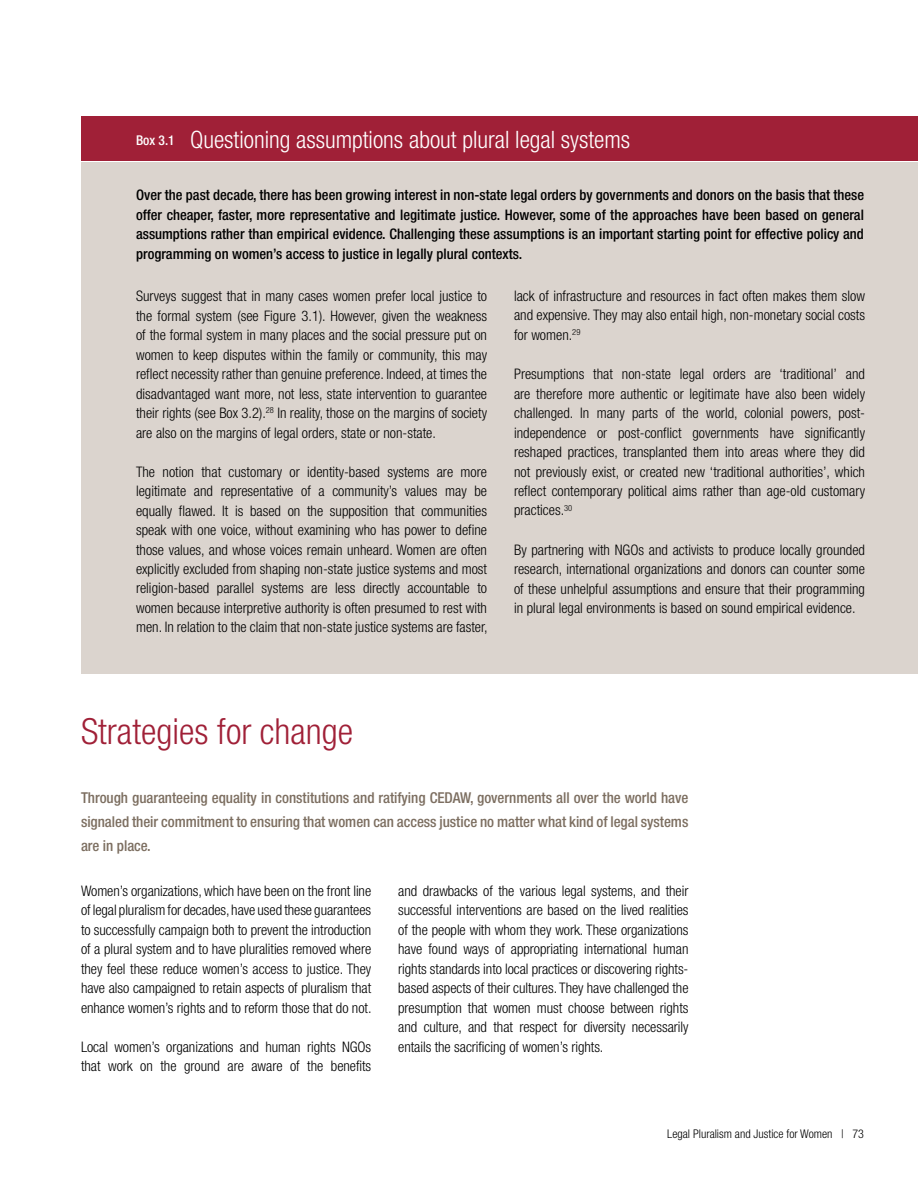
<style>
.page{position:relative;width:918px;height:1188px;background:#fff}
.page>*{position:absolute;margin:0;border:0;box-sizing:border-box;transform-origin:0 0}
.t1{font:300 condensed 36px "Helvetica Neue";color:#a02037}
.t2{font:300 condensed 24px "Helvetica Neue";color:#fff}
.t3{font:500 condensed 15px/24px "Helvetica Neue";letter-spacing:-.005em;color:#7c6e60;text-align:justify}
.t4{font:300 condensed 14.55px/19.5px "Helvetica Neue";color:#000;text-align:justify}
.t5{font:500 condensed 14.55px/19.5px "Helvetica Neue";color:#000;text-align:justify}
.t6{font:300 condensed 12px "Helvetica Neue";color:#000}
.s1{font-weight:500;font-size:13.5px}
</style>
<div class="page">
<div style="left:81px;top:162px;width:837px;height:511px;background:#dbd4ce"></div>
<div style="left:81px;top:116px;width:837px;height:44px;background:#a02037"></div>
<h2 class="t2" style="left:136px;top:125px;width:496px"><span class="s1">Box 3.1</span> Questioning assumptions about plural legal systems</h2>
<p class="t5" style="left:136px;top:185px;width:730px">Over the past decade, there has been growing interest in non-state legal orders by governments and donors on the basis that these offer cheaper, faster, more representative and legitimate justice. However, some of the approaches have been based on general assumptions rather than empirical evidence. Challenging these assumptions is an important starting point for effective policy and programming on women’s access to justice in legally plural contexts.</p>
<p class="t4" style="left:136px;top:286px;width:353px">Surveys suggest that in many cases women prefer local justice to the formal system (see Figure 3.1). However, given the weakness of the formal system in many places and the social pressure put on women to keep disputes within the family or community, this may reflect necessity rather than genuine preference. Indeed, at times the disadvantaged want more, not less, state intervention to guarantee their rights (see Box 3.2).<sup>28</sup> In reality, those on the margins of society are also on the margins of legal orders, state or non-state.</p>
<p class="t4" style="left:136px;top:462px;width:353px">The notion that customary or identity-based systems are more legitimate and representative of a community’s values may be equally flawed. It is based on the supposition that communities speak with one voice, without examining who has power to define those values, and whose voices remain unheard. Women are often explicitly excluded from shaping non-state justice systems and most religion-based parallel systems are less directly accountable to women because interpretive authority is often presumed to rest with men. In relation to the claim that non-state justice systems are faster,</p>
<p class="t4" style="left:514px;top:286px;width:353px">lack of infrastructure and resources in fact often makes them slow and expensive. They may also entail high, non-monetary social costs for women.<sup>29</sup></p>
<p class="t4" style="left:514px;top:364px;width:353px">Presumptions that non-state legal orders are ‘traditional’ and are therefore more authentic or legitimate have also been widely challenged. In many parts of the world, colonial powers, post&shy;independence or post-conflict governments have significantly reshaped practices, transplanted them into areas where they did not previously exist, or created new ‘traditional authorities’, which reflect contemporary political aims rather than age-old customary practices.<sup>30</sup></p>
<p class="t4" style="left:514px;top:540px;width:353px">By partnering with NGOs and activists to produce locally grounded research, international organizations and donors can counter some of these unhelpful assumptions and ensure that their programming in plural legal environments is based on sound empirical evidence.</p>
<h1 class="t1" style="left:81px;top:711px;width:274px">Strategies for change</h1>
<p class="t3" style="left:81px;top:785px;width:609px">Through guaranteeing equality in constitutions and ratifying CEDAW, governments all over the world have signaled their commitment to ensuring that women can access justice no matter what kind of legal systems are in place.</p>
<p class="t4" style="left:81px;top:881px;width:292px">Women’s organizations, which have been on the front line of legal pluralism for decades, have used these guarantees to successfully campaign both to prevent the introduction of a plural system and to have pluralities removed where they feel these reduce women’s access to justice. They have also campaigned to retain aspects of pluralism that enhance women’s rights and to reform those that do not.</p>
<p class="t4" style="left:81px;top:1037px;width:292px">Local women’s organizations and human rights NGOs that work on the ground are aware of the benefits</p>
<p class="t4" style="left:398px;top:881px;width:292px">and drawbacks of the various legal systems, and their successful interventions are based on the lived realities of the people with whom they work. These organizations have found ways of appropriating international human rights standards into local practices or discovering rights&shy;based aspects of their cultures. They have challenged the presumption that women must choose between rights and culture, and that respect for diversity necessarily entails the sacrificing of women’s rights.</p>
<p class="t6" style="left:667px;top:1126px;width:198px">Legal Pluralism and Justice for Women | 73</p>
</div>
